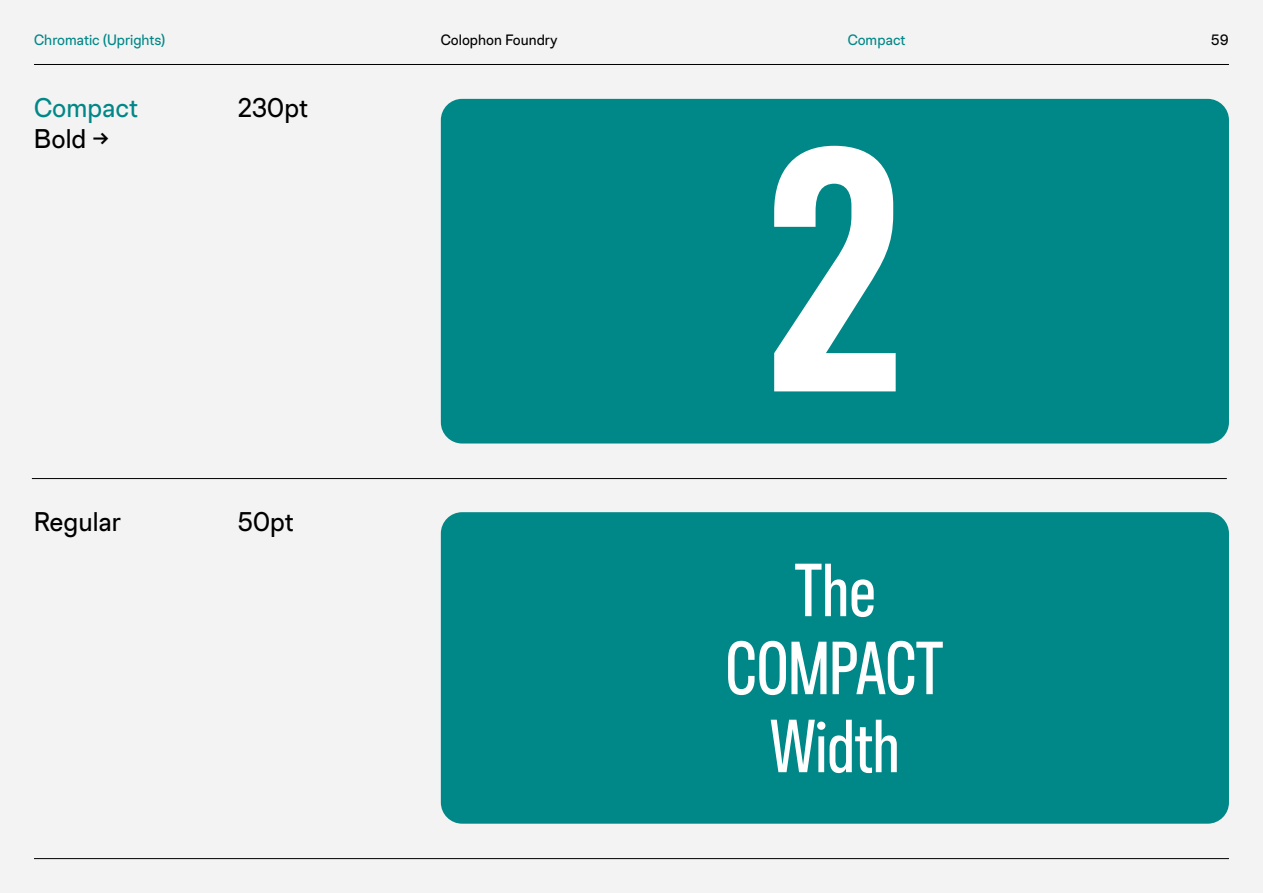
<style>
.page{position:relative;width:1263px;height:893px;background:#f3f3f3}
.page>*{position:absolute;margin:0;border:0;box-sizing:border-box;transform-origin:0 0}
.t1{font:700 345px "Chromatic Pro Compact";color:#fff}
.t2{font:75px/78px "Chromatic Pro Compact";color:#fff;text-align:center}
.t3{font:27px "Chromatic Pro Grotesque";color:#000}
.t4{font:27px "Chromatic Pro Grotesque";letter-spacing:-.005em;color:#008787}
.t5{font:15px "Chromatic Pro Grotesque";color:#008787}
.t6{font:15px "Chromatic Pro Grotesque";color:#000}
.t7{font:15px "Chromatic Pro Grotesque";color:#1d0e33}
</style>
<div class="page">
<hr style="left:34px;top:64px;width:1195px;height:1px;background:#000">
<hr style="left:34px;top:858px;width:1195px;height:1px;background:#000">
<hr style="left:32px;top:478px;width:1195px;height:1px;background:#000">
<div style="left:441px;top:99px;width:788px;height:344px;background:#008787;border-radius:21px"></div>
<div style="left:441px;top:512px;width:788px;height:312px;background:#008787;border-radius:21px"></div>
<p class="t5" style="left:34px;top:30px;width:132px">Chromatic (Uprights)</p>
<p class="t6" style="left:441px;top:30px;width:118px">Colophon Foundry</p>
<p class="t5" style="left:848px;top:30px;width:59px">Compact</p>
<p class="t7" style="left:1211px;top:30px;width:19px">59</p>
<h3 class="t4" style="left:34px;top:90px;width:105px">Compact</h3>
<h3 class="t3" style="left:34px;top:122px;width:77px">Bold -&gt;</h3>
<h3 class="t3" style="left:237px;top:90px;width:72px">230pt</h3>
<h3 class="t3" style="left:34px;top:505px;width:89px">Regular</h3>
<h3 class="t3" style="left:237px;top:505px;width:58px">50pt</h3>
<h1 class="t1" style="left:764px;top:64px;width:143px">2</h1>
<h2 class="t2" style="left:726px;top:550px;width:220px">The<br>COMPACT<br>Width</h2>
</div>
